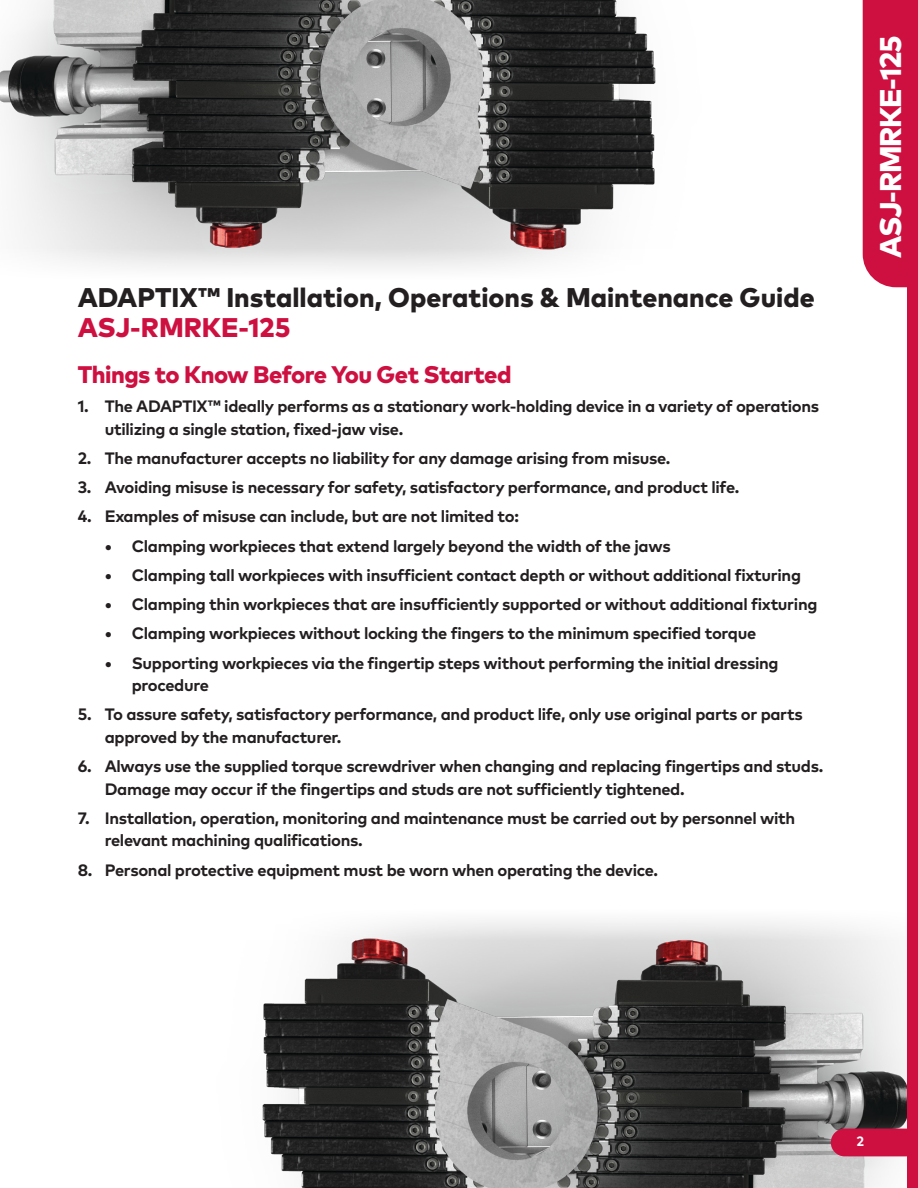
<style>
.page{position:relative;width:918px;height:1188px;background:#fff}
.page>*{position:absolute;margin:0;border:0;box-sizing:border-box;transform-origin:0 0}
.t1{font:800 30px "Mark Pro";letter-spacing:-.04em;color:#fff}
.t2{font:800 27px "Mark Pro";color:#231f20}
.t3{font:800 27px "Mark Pro";color:#ce1041}
.t4{font:800 24px "Mark Pro";letter-spacing:-.02em;color:#ce1041}
.t5{font:700 16.5px/22.5px "Mark Pro";letter-spacing:-.02em;color:#231f20}
.t6{font:700 13.5px "Mark Pro";color:#fff}
</style>
<div class="page">
<img style="left:262px;top:882px;width:646px;height:306px">
<img style="left:0;top:0;width:656px;height:269px">
<div style="left:863px;top:0;width:45px;height:287px;background:#ce1041"></div>
<div style="left:908px;top:0;width:10px;height:1188px;background:#ce1041"></div>
<div style="left:831px;top:1129px;width:77px;height:27px;background:#ce1041"></div>
<p class="t2" style="left:78px;top:277px;width:738px">ADAPTIX™ Installation, Operations &amp; Maintenance Guide</p>
<p class="t3" style="left:78px;top:307px;width:214px">ASJ-RMRKE-125</p>
<p class="t4" style="left:78px;top:356px;width:435px">Things to Know Before You Get Started</p>
<p class="t5" style="left:105px;top:394px;width:716px;text-indent:-27px">1. The ADAPTIX™ ideally performs as a stationary work-holding device in a variety of operations utilizing a single station, fixed-jaw vise.</p>
<p class="t5" style="left:78px;top:445px;width:594px">2. The manufacturer accepts no liability for any damage arising from misuse.</p>
<p class="t5" style="left:78px;top:475px;width:663px">3. Avoiding misuse is necessary for safety, satisfactory performance, and product life.</p>
<p class="t5" style="left:78px;top:504px;width:443px">4. Examples of misuse can include, but are not limited to:</p>
<p class="t5" style="left:105px;top:533px;width:568px">• Clamping workpieces that extend largely beyond the width of the jaws</p>
<p class="t5" style="left:105px;top:562px;width:698px">• Clamping tall workpieces with insufficient contact depth or without additional fixturing</p>
<p class="t5" style="left:105px;top:592px;width:714px">• Clamping thin workpieces that are insufficiently supported or without additional fixturing</p>
<p class="t5" style="left:105px;top:621px;width:653px">• Clamping workpieces without locking the fingers to the minimum specified torque</p>
<p class="t5" style="left:132px;top:650px;width:648px;text-indent:-27px">• Supporting workpieces via the fingertip steps without performing the initial dressing procedure</p>
<p class="t5" style="left:105px;top:702px;width:700px;text-indent:-27px">5. To assure safety, satisfactory performance, and product life, only use original parts or parts approved by the manufacturer.</p>
<p class="t5" style="left:105px;top:754px;width:720px;text-indent:-27px">6. Always use the supplied torque screwdriver when changing and replacing fingertips and studs.<br>Damage may occur if the fingertips and studs are not sufficiently tightened.</p>
<p class="t5" style="left:105px;top:805px;width:692px;text-indent:-27px">7. Installation, operation, monitoring and maintenance must be carried out by personnel with relevant machining qualifications.</p>
<p class="t5" style="left:78px;top:857px;width:582px">8. Personal protective equipment must be worn when operating the device.</p>
<p class="t1" style="left:868px;top:258px;width:223px;rotate:-90deg">ASJ-RMRKE-125</p>
<p class="t6" style="left:856px;top:1131px;width:9px">2</p>
</div>
